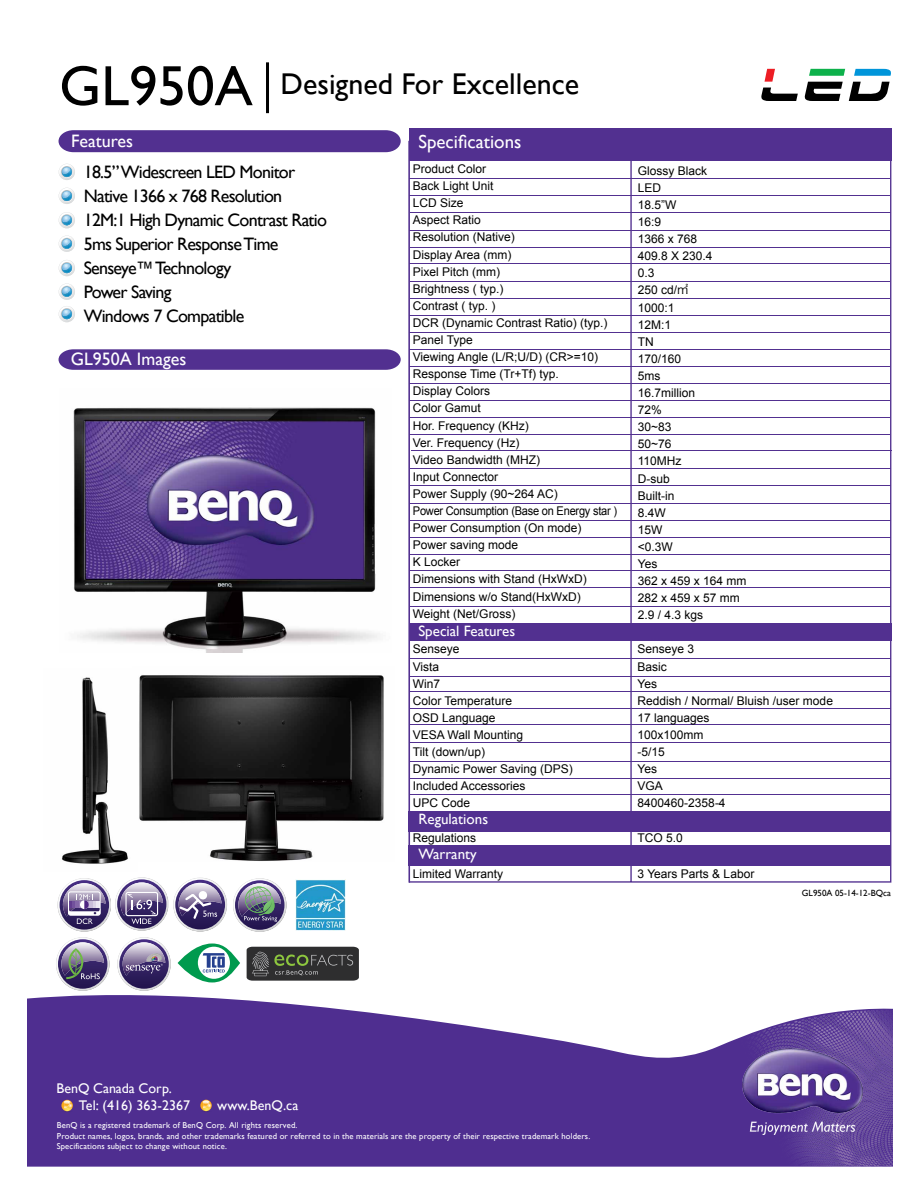
<style>
.page{position:relative;width:918px;height:1188px;background:#fff}
.page>*{position:absolute;margin:0;border:0;box-sizing:border-box;transform-origin:0 0}
.t1{font:30px "Gill Sans";color:#000}
.t2{font:18.9px "Gill Sans";color:#fff}
.t3{font:18px/24px "Gill Sans";letter-spacing:-.04em;color:#000}
.t4{font:18px "Gill Sans";color:#fff}
.t5{font:15px "Gill Sans";color:#fff}
.t6{font:13.95px/17.1px "Gill Sans";color:#fff}
.t7{font:12px/17.1px "Arial";color:#000}
.t8{font:9px "Gill Sans";color:#000}
.t9{font:8.55px/10.2px "Gill Sans";letter-spacing:.015em;color:#fff}
.s1{font-size:57px}
.s2{font-family:"Hira Kaku Pro W3"}
</style>
<div class="page">
<img style="left:27px;top:995px;width:865px;height:171px">
<img style="left:743px;top:1049px;width:119px;height:86px">
<svg style="left:61px;top:1100px;width:12px;height:12px"></svg>
<svg style="left:200px;top:1100px;width:12px;height:12px"></svg>
<img style="left:73px;top:407px;width:305px;height:245px">
<img style="left:139px;top:675px;width:245px;height:186px">
<img style="left:62px;top:677px;width:66px;height:187px">
<hr style="left:266px;top:62px;width:3px;height:51px;background:#000">
<div style="left:59px;top:130px;width:342px;height:22px;background:#523090"></div>
<svg style="left:59px;top:236px;width:16px;height:16px"></svg>
<svg style="left:59px;top:212px;width:16px;height:16px"></svg>
<svg style="left:59px;top:188px;width:16px;height:16px"></svg>
<svg style="left:59px;top:164px;width:16px;height:16px"></svg>
<svg style="left:59px;top:260px;width:16px;height:16px"></svg>
<svg style="left:59px;top:284px;width:16px;height:16px"></svg>
<svg style="left:59px;top:306px;width:16px;height:16px"></svg>
<svg style="left:408px;top:128px;width:484px;height:755px"></svg>
<hr style="left:410px;top:178px;width:480px;height:1px;background:#523090">
<hr style="left:410px;top:195px;width:480px;height:1px;background:#523090">
<hr style="left:410px;top:212px;width:481px;height:1px;background:#523090">
<hr style="left:410px;top:230px;width:480px;height:1px;background:#523090">
<hr style="left:410px;top:247px;width:480px;height:1px;background:#523090">
<hr style="left:410px;top:263px;width:480px;height:1px;background:#523090">
<hr style="left:410px;top:281px;width:480px;height:1px;background:#523090">
<hr style="left:410px;top:298px;width:480px;height:1px;background:#523090">
<hr style="left:409px;top:315px;width:481px;height:1px;background:#523090">
<hr style="left:409px;top:332px;width:481px;height:1px;background:#523090">
<hr style="left:409px;top:349px;width:481px;height:1px;background:#523090">
<hr style="left:410px;top:366px;width:480px;height:1px;background:#523090">
<hr style="left:410px;top:383px;width:480px;height:1px;background:#523090">
<hr style="left:409px;top:400px;width:481px;height:1px;background:#523090">
<hr style="left:410px;top:417px;width:480px;height:1px;background:#523090">
<hr style="left:409px;top:434px;width:481px;height:1px;background:#523090">
<hr style="left:411px;top:450px;width:481px;height:1px;background:#523090">
<hr style="left:410px;top:485px;width:481px;height:1px;background:#523090">
<hr style="left:410px;top:504px;width:481px;height:1px;background:#523090">
<hr style="left:410px;top:641px;width:481px;height:1px;background:#523090">
<hr style="left:410px;top:778px;width:481px;height:1px;background:#523090">
<hr style="left:410px;top:794px;width:481px;height:1px;background:#523090">
<hr style="left:410px;top:658px;width:481px;height:1px;background:#523090">
<hr style="left:410px;top:676px;width:481px;height:1px;background:#523090">
<hr style="left:410px;top:691px;width:481px;height:1px;background:#523090">
<hr style="left:410px;top:520px;width:481px;height:1px;background:#523090">
<hr style="left:410px;top:537px;width:481px;height:1px;background:#523090">
<hr style="left:410px;top:554px;width:481px;height:1px;background:#523090">
<hr style="left:410px;top:468px;width:481px;height:1px;background:#523090">
<hr style="left:410px;top:570px;width:481px;height:1px;background:#523090">
<hr style="left:410px;top:587px;width:481px;height:1px;background:#523090">
<hr style="left:410px;top:606px;width:481px;height:1px;background:#523090">
<hr style="left:409px;top:708px;width:481px;height:1px;background:#523090">
<hr style="left:409px;top:724px;width:481px;height:1px;background:#523090">
<hr style="left:409px;top:742px;width:481px;height:1px;background:#523090">
<hr style="left:409px;top:761px;width:481px;height:1px;background:#523090">
<div style="left:409px;top:128px;width:482px;height:32px;background:#523090"></div>
<div style="left:409px;top:623px;width:482px;height:18px;background:#523090"></div>
<div style="left:408px;top:811px;width:483px;height:20px;background:#523090"></div>
<div style="left:408px;top:846px;width:483px;height:20px;background:#523090"></div>
<svg style="left:59px;top:349px;width:342px;height:21px;background:#593894"></svg>
<hr style="left:408px;top:141px;width:2px;height:742px;background:#523090">
<svg style="left:56px;top:877px;width:303px;height:114px"></svg>
<svg style="left:765px;top:69px;width:10px;height:13px"></svg>
<svg style="left:809px;top:69px;width:36px;height:7px"></svg>
<svg style="left:854px;top:69px;width:37px;height:7px"></svg>
<svg style="left:849px;top:82px;width:41px;height:19px"></svg>
<svg style="left:805px;top:82px;width:38px;height:19px"></svg>
<svg style="left:761px;top:88px;width:37px;height:13px"></svg>
<img style="left:296px;top:880px;width:50px;height:51px">
<h1 class="t1" style="left:59px;top:67px;width:522px"><span class="s1">GL950A</span> Designed For Excellence</h1>
<h3 class="t4" style="left:71px;top:130px;width:63px">Features</h3>
<h3 class="t3" style="left:84px;top:160px;width:245px">18.5” Widescreen LED Monitor<br>Native 1366 x 768 Resolution<br>12M:1 High Dynamic Contrast Ratio<br>5ms Superior Response Time<br>Senseye™ Technology<br>Power Saving<br>Windows 7 Compatible</h3>
<h2 class="t2" style="left:418px;top:130px;width:104px">Specifications</h2>
<p class="t7" style="left:413px;top:160px;width:206px">Product Color<br>Back Light Unit<br>LCD Size<br>Aspect Ratio<br>Resolution (Native)<br>Display Area (mm)<br>Pixel Pitch (mm)<br>Brightness ( typ.)<br>Contrast ( typ. )<br>DCR (Dynamic Contrast Ratio) (typ.)<br>Panel Type<br>Viewing Angle (L/R;U/D) (CR&gt;=10)<br>Response Time (Tr+Tf) typ.<br>Display Colors<br>Color Gamut<br>Hor. Frequency (KHz)<br>Ver. Frequency (Hz)<br>Video Bandwidth (MHZ)<br>Input Connector<br>Power Supply (90~264 AC)<br>Power Consumption (Base on Energy star )<br>Power Consumption (On mode)<br>Power saving mode<br>K Locker<br>Dimensions with Stand (HxWxD)<br>Dimensions w/o Stand(HxWxD)<br>Weight (Net/Gross)</p>
<p class="t7" style="left:413px;top:641px;width:162px">Senseye<br>Vista<br>Win7<br>Color Temperature<br>OSD Language<br>VESA Wall Mounting<br>Tilt (down/up)<br>Dynamic Power Saving (DPS)<br>Included Accessories<br>UPC Code</p>
<p class="t7" style="left:413px;top:829px;width:65px">Regulations</p>
<p class="t7" style="left:413px;top:865px;width:92px">Limited Warranty</p>
<h3 class="t4" style="left:71px;top:348px;width:117px">GL950A Images</h3>
<p class="t5" style="left:418px;top:623px;width:98px">Special Features</p>
<p class="t5" style="left:418px;top:811px;width:71px">Regulations</p>
<p class="t5" style="left:418px;top:845px;width:60px">Warranty</p>
<p class="t7" style="left:638px;top:162px;width:110px">Glossy Black<br>LED<br>18.5”W<br>16:9<br>1366 x 768<br>409.8 X 230.4<br>0.3<br>250 cd/<span class="s2">㎡<br></span>1000:1<br>12M:1<br>TN<br>170/160<br>5ms<br>16.7million<br>72%<br>30~83<br>50~76<br>110MHz<br>D-sub<br>Built-in<br>8.4W<br>15W<br>&lt;0.3W<br>Yes<br>362 x 459 x 164 mm<br>282 x 459 x 57 mm<br>2.9 / 4.3 kgs</p>
<p class="t7" style="left:638px;top:641px;width:197px">Senseye 3<br>Basic<br>Yes<br>Reddish / Normal/ Bluish /user mode<br>17 languages<br>100x100mm<br>-5/15<br>Yes<br>VGA<br>8400460-2358-4</p>
<p class="t7" style="left:638px;top:830px;width:47px">TCO 5.0</p>
<p class="t7" style="left:638px;top:866px;width:118px">3 Years Parts &amp; Labor</p>
<p class="t8" style="left:802px;top:888px;width:91px">GL950A 05-14-12-BQca</p>
<p class="t6" style="left:79px;top:1080px;width:113px;text-indent:-22px">BenQ Canada Corp.<br>Tel: (416) 363-2367</p>
<p class="t6" style="left:217px;top:1097px;width:83px">www.BenQ.ca</p>
<p class="t9" style="left:57px;top:1121px;width:535px">BenQ is a registered trademark of BenQ Corp. All rights reserved.<br>Product names, logos, brands, and other trademarks featured or referred to in the materials are the property of their respective trademark holders.<br>Specifications subject to change without notice.</p>
</div>
